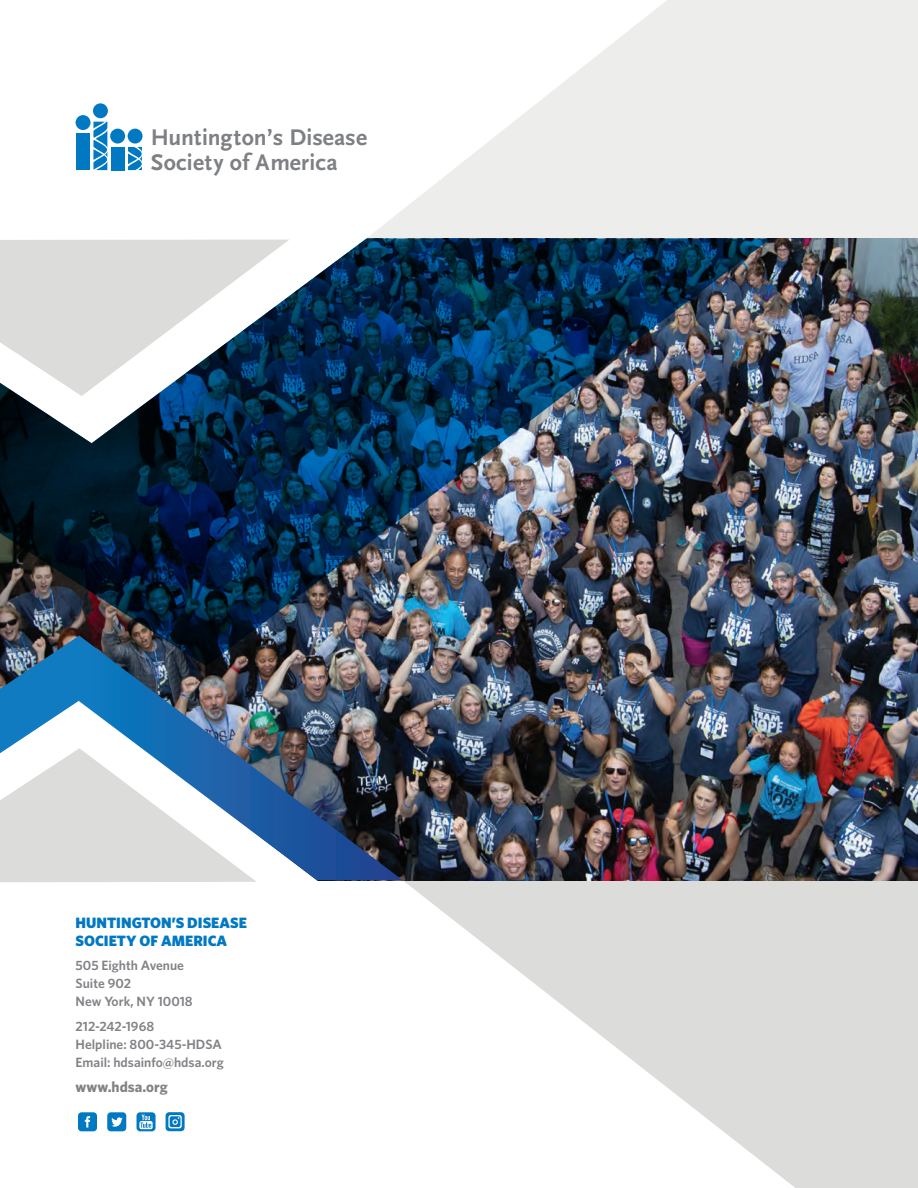
<style>
.page{position:relative;width:918px;height:1188px;background:#fff}
.page>*{position:absolute;margin:0;border:0;box-sizing:border-box;transform-origin:0 0}
.t1{font:700 23.7px/24.8px "Scala Sans";letter-spacing:.01em;color:#7e8083}
.t2{font:900 15px/18px "Whitney";color:#0079c2}
.t3{font:700 15px "Whitney";color:#808285}
.t4{font:600 13.5px/18px "Whitney";color:#808285}
</style>
<div class="page">
<svg style="left:78px;top:1112px;width:19px;height:19px"></svg>
<svg style="left:107px;top:1112px;width:19px;height:19px"></svg>
<svg style="left:137px;top:1112px;width:19px;height:19px"></svg>
<svg style="left:166px;top:1112px;width:19px;height:19px"></svg>
<svg style="left:319px;top:880px;width:599px;height:308px;fill:#dcdcdb"></svg>
<svg style="left:368px;top:0;width:550px;height:238px;fill:#ededec"></svg>
<img style="left:366px;top:238px;width:552px;height:642px">
<img style="left:0;top:666px;width:403px;height:214px">
<svg style="left:93px;top:122px;width:14px;height:48px"></svg>
<div style="left:93px;top:103px;width:15px;height:15px;background:#0079c2;border-radius:50%"></div>
<div style="left:110px;top:129px;width:15px;height:15px;background:#0079c2;border-radius:50%"></div>
<div style="left:128px;top:129px;width:15px;height:15px;background:#0079c2;border-radius:50%"></div>
<div style="left:76px;top:115px;width:15px;height:15px;background:#0079c2;border-radius:50%"></div>
<div style="left:76px;top:133px;width:14px;height:37px;background:#0079c2"></div>
<div style="left:111px;top:147px;width:14px;height:23px;background:#0079c2"></div>
<svg style="left:128px;top:147px;width:14px;height:23px"></svg>
<img style="left:0;top:239px;width:771px;height:427px">
<p class="t1" style="left:151px;top:125px;width:218px">Huntington’s Disease<br>Society of America</p>
<p class="t2" style="left:76px;top:913px;width:173px">HUNTINGTON’S DISEASE<br>SOCIETY OF AMERICA</p>
<p class="t4" style="left:76px;top:957px;width:119px">505 Eighth Avenue<br>Suite 902<br>New York, NY 10018</p>
<p class="t4" style="left:76px;top:1017px;width:150px">212-242-1968<br>Helpline: 800-345-HDSA<br>Email: hdsainfo@hdsa.org</p>
<p class="t3" style="left:76px;top:1078px;width:94px">www.hdsa.org</p>
</div>
